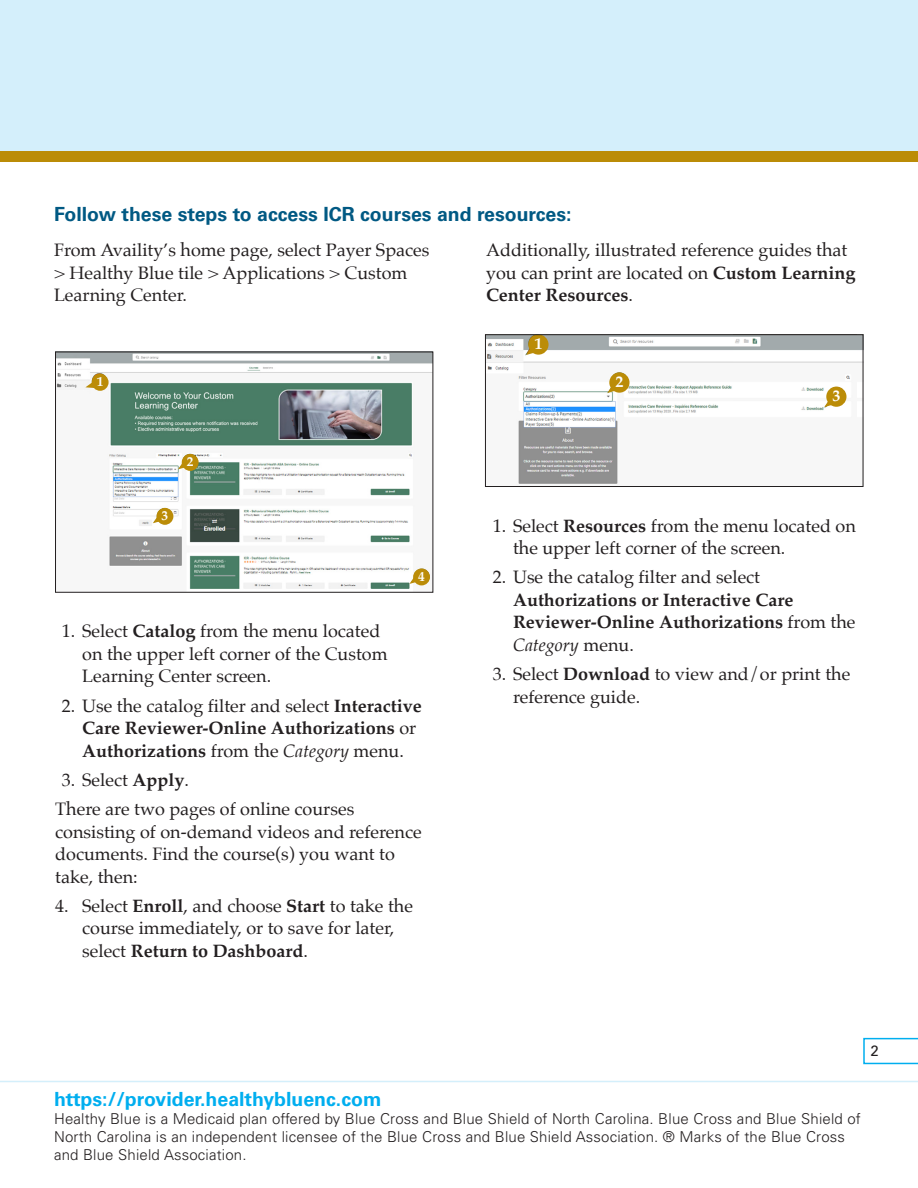
<style>
.page{position:relative;width:918px;height:1188px;background:#fff}
.page>*{position:absolute;margin:0;border:0;box-sizing:border-box;transform-origin:0 0}
.NC_Sub_head{font:700 19.5px "Univers LT Std";color:#005983}
.NC_Disclaimer{font:700 19.5px "Univers LT Std";color:#00aeef}
.NC_Body_Copy{font:18px/22.5px "Palatino";color:#231f20}
.t1{font:700 18px/22.5px "Palatino";color:#231f20}
.NC_Body_Copy-2{font:700 16.05px "Palatino";color:#fff}
.NC_Disclaimer-2{font:300 15px/18px "Univers LT Std";letter-spacing:.01em;color:#231f20}
.NC_Body_Copy-3{font:15px "Univers LT Std";color:#231f20}
.NC_Body_Copy-4{font:700 13.35px "Palatino";color:#fff}
.s1{font-weight:700}
.s2{font-weight:400}
.s3{font-weight:400;font-style:italic}
</style>
<div class="page">
<div style="left:0;top:0;width:918px;height:157px;background:#d4effb"></div>
<div style="left:0;top:151px;width:918px;height:11px;background:#bb8c07"></div>
<svg style="left:863px;top:1038px;width:55px;height:26px"></svg>
<hr style="left:0;top:1081px;width:918px;height:1px;background:#d4effb">
<img style="left:487px;top:336px;width:374px;height:148px">
<div style="left:528px;top:334px;width:21px;height:21px;background:#bb8c07;border-radius:50%"></div>
<svg style="left:526px;top:343px;width:16px;height:12px"></svg>
<div style="left:609px;top:372px;width:21px;height:21px;background:#bb8c07;border-radius:50%"></div>
<svg style="left:607px;top:381px;width:16px;height:12px"></svg>
<img style="left:734px;top:336px;width:123px;height:148px">
<div style="left:826px;top:387px;width:20px;height:20px;background:#bb8c07;border-radius:50%"></div>
<svg style="left:824px;top:396px;width:16px;height:11px"></svg>
<div style="left:485px;top:334px;width:378px;height:153px;border:1px solid #231f20"></div>
<img style="left:57px;top:354px;width:374px;height:235px">
<div style="left:55px;top:352px;width:378px;height:241px;border:1px solid #231f20"></div>
<div style="left:92px;top:374px;width:17px;height:17px;background:#bb8c07;border-radius:50%"></div>
<svg style="left:85px;top:381px;width:9px;height:7px"></svg>
<div style="left:182px;top:454px;width:17px;height:17px;background:#bb8c07;border-radius:50%"></div>
<svg style="left:178px;top:459px;width:7px;height:10px"></svg>
<div style="left:157px;top:508px;width:16px;height:17px;background:#bb8c07;border-radius:50%"></div>
<svg style="left:153px;top:513px;width:7px;height:10px"></svg>
<div style="left:413px;top:569px;width:17px;height:16px;background:#bb8c07;border-radius:50%"></div>
<svg style="left:409px;top:574px;width:8px;height:10px"></svg>
<p class="NC_Sub_head" style="left:54px;top:203px;width:519px">Follow these steps to access ICR courses and resources:</p>
<p class="NC_Body_Copy" style="left:54px;top:239px;width:377px">From Availity’s home page, select Payer Spaces &gt; Healthy Blue tile &gt; Applications &gt; Custom<br>Learning Center.</p>
<p class="NC_Body_Copy-4" style="left:97px;top:370px;width:8px">1</p>
<p class="NC_Body_Copy-4" style="left:162px;top:504px;width:8px">3</p>
<p class="NC_Body_Copy-4" style="left:187px;top:450px;width:8px">2</p>
<p class="NC_Body_Copy-4" style="left:418px;top:565px;width:8px">4</p>
<p class="NC_Body_Copy" style="left:82px;top:620px;width:307px;text-indent:-20px">1. Select <span class="s1">Catalog</span> from the menu located on the upper left corner of the Custom<br>Learning Center screen.</p>
<p class="t1" style="left:82px;top:694px;width:341px;text-indent:-20px"><span class="s2">2. Use the catalog filter and select</span> Interactive<br>Care Reviewer-Online Authorizations <span class="s2">or<br></span>Authorizations <span class="s2">from the</span> <span class="s3">Category</span> <span class="s2">menu.</span></p>
<p class="NC_Body_Copy" style="left:62px;top:768px;width:129px">3. Select <span class="s1">Apply</span>.</p>
<p class="NC_Body_Copy" style="left:55px;top:798px;width:368px">There are two pages of online courses consisting of on-demand videos and reference documents. Find the course(s) you want to take, then:</p>
<p class="NC_Body_Copy" style="left:82px;top:894px;width:332px;text-indent:-27px">4. Select <span class="s1">Enroll</span>, and choose <span class="s1">Start</span> to take the course immediately, or to save for later, select <span class="s1">Return to Dashboard</span>.</p>
<p class="NC_Body_Copy" style="left:486px;top:239px;width:371px">Additionally, illustrated reference guides that you can print are located on <span class="s1">Custom Learning<br>Center Resources</span>.</p>
<p class="NC_Body_Copy-2" style="left:534px;top:330px;width:10px">1</p>
<p class="NC_Body_Copy-2" style="left:615px;top:368px;width:10px">2</p>
<p class="NC_Body_Copy-2" style="left:832px;top:382px;width:10px">3</p>
<p class="NC_Body_Copy" style="left:513px;top:514px;width:344px;text-indent:-20px">1. Select <span class="s1">Resources</span> from the menu located on the upper left corner of the screen.</p>
<p class="t1" style="left:513px;top:565px;width:344px;text-indent:-20px"><span class="s2">2. Use the catalog filter and select<br></span>Authorizations or Interactive Care<br>Reviewer-Online Authorizations <span class="s2">from the<br></span><span class="s3">Category</span> <span class="s2">menu.</span></p>
<p class="NC_Body_Copy" style="left:513px;top:663px;width:339px;text-indent:-20px">3. Select <span class="s1">Download</span> to view and/or print the reference guide.</p>
<p class="NC_Body_Copy-3" style="left:870px;top:1042px;width:10px">2</p>
<p class="NC_Disclaimer" style="left:54px;top:1088px;width:329px">https://provider.healthybluenc.com</p>
<p class="NC_Disclaimer-2" style="left:54px;top:1110px;width:808px">Healthy Blue is a Medicaid plan offered by Blue Cross and Blue Shield of North Carolina. Blue Cross and Blue Shield of<br>North Carolina is an independent licensee of the Blue Cross and Blue Shield Association. ® Marks of the Blue Cross and Blue Shield Association.</p>
</div>
